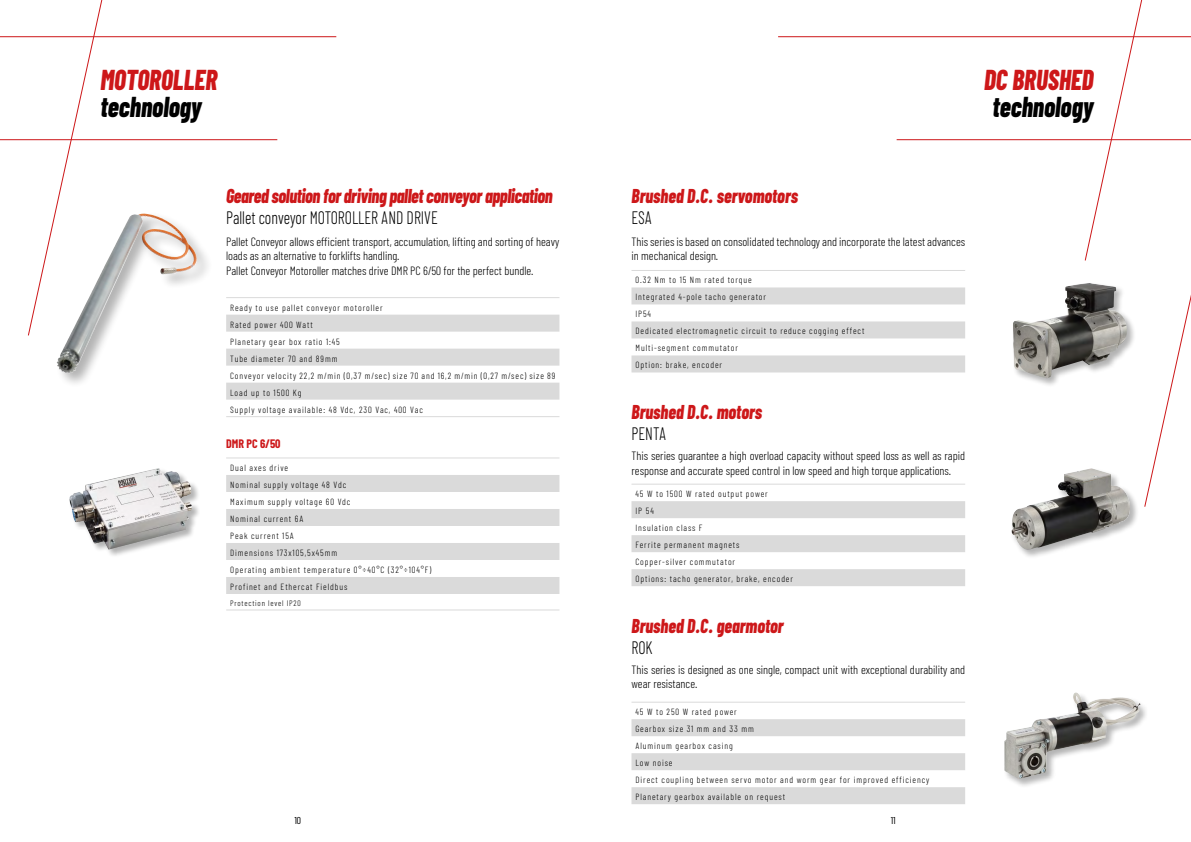
<style>
.page{position:relative;width:1191px;height:842px;background:#fff}
.page>*{position:absolute;margin:0;border:0;box-sizing:border-box;transform-origin:0 0}
.t1{font:italic 800 28.7px "Barlow Condensed";color:#000;scale:.88 1}
.t2{font:italic 800 28.7px "Barlow Condensed";color:#cd1719;scale:.88 1}
.t3{font:italic 800 20px "Barlow Condensed";color:#cd1719;scale:.88 1}
.t4{font:italic 800 20px "Barlow Condensed";letter-spacing:-.02em;color:#cd1719;scale:.88 1}
.t5{font:300 18px "Barlow Condensed";color:#000;scale:.88 1}
.t6{font:300 12px/14.4px "Barlow Condensed";color:#000}
.t7{font:700 12px "Barlow Condensed";color:#cd1719}
.t8{font:10px "Barlow Condensed";color:#000}
.t9{font:300 9px/17px "Barlow Condensed";letter-spacing:.1em;color:#000}
.t10{font:300 8px "Barlow Condensed";letter-spacing:.1em;color:#000}
</style>
<div class="page">
<svg style="left:226px;top:315px;width:333px;height:85px"></svg>
<hr style="left:226px;top:297px;width:333px;height:1px;background:#dadada">
<hr style="left:226px;top:416px;width:333px;height:1px;background:#dadada">
<div style="left:55px;top:212px;width:157px;height:177px;background:#000;opacity:.3"></div>
<img style="left:57px;top:214px;width:87px;height:160px">
<svg style="left:226px;top:475px;width:333px;height:119px"></svg>
<hr style="left:226px;top:457px;width:333px;height:1px;background:#dadada">
<hr style="left:226px;top:609px;width:333px;height:1px;background:#dadada">
<div style="left:68px;top:467px;width:132px;height:90px;background:#000;opacity:.3"></div>
<img style="left:69px;top:468px;width:90px;height:42px">
<svg style="left:0;top:0;width:124px;height:337px"></svg>
<hr style="left:0;top:36px;width:336px;height:1px;background:#cd1719">
<hr style="left:0;top:139px;width:277px;height:1px;background:#cd1719">
<svg style="left:1084px;top:0;width:107px;height:507px"></svg>
<hr style="left:778px;top:36px;width:413px;height:1px;background:#cd1719">
<hr style="left:896px;top:139px;width:295px;height:1px;background:#cd1719">
<svg style="left:631px;top:287px;width:334px;height:85px"></svg>
<hr style="left:631px;top:270px;width:334px;height:1px;background:#dadada">
<div style="left:1011px;top:282px;width:125px;height:105px;background:#000;opacity:.3"></div>
<img style="left:1012px;top:283px;width:118px;height:95px">
<div style="left:1010px;top:467px;width:129px;height:92px;background:#000;opacity:.3"></div>
<img style="left:1038px;top:468px;width:53px;height:35px">
<svg style="left:631px;top:501px;width:334px;height:85px"></svg>
<hr style="left:631px;top:484px;width:334px;height:1px;background:#dadada">
<svg style="left:631px;top:719px;width:334px;height:85px"></svg>
<hr style="left:631px;top:702px;width:334px;height:1px;background:#dadada">
<div style="left:1003px;top:691px;width:146px;height:97px;background:#000;opacity:.3"></div>
<img style="left:1024px;top:692px;width:54px;height:36px">
<h1 class="t2" style="left:100px;top:62px;width:134px">MOTOROLLER</h1>
<h1 class="t1" style="left:100px;top:89px;width:117px">technology</h1>
<h1 class="t2" style="left:984px;top:62px;width:126px">DC BRUSHED</h1>
<h1 class="t1" style="left:992px;top:89px;width:117px">technology</h1>
<h2 class="t4" style="left:226px;top:183px;width:372px">Geared solution for driving pallet conveyor application</h2>
<h3 class="t5" style="left:226px;top:207px;width:242px">Pallet conveyor MOTOROLLER AND DRIVE</h3>
<h3 class="t6" style="left:226px;top:234px;width:335px">Pallet Conveyor allows efficient transport, accumulation, lifting and sorting of heavy loads as an alternative to forklifts handling.<br>Pallet Conveyor Motoroller matches drive DMR PC 6/50 for the perfect bundle.</h3>
<p class="t9" style="left:230px;top:299px;width:327px">Ready to use pallet conveyor motoroller<br>Rated power 400 Watt<br>Planetary gear box ratio 1:45<br>Tube diameter 70 and 89mm<br>Conveyor velocity 22,2 m/min (0,37 m/sec) size 70 and 16,2 m/min (0,27 m/sec) size 89<br>Load up to 1500 Kg<br>Supply voltage available: 48 Vdc, 230 Vac, 400 Vac</p>
<h3 class="t7" style="left:226px;top:436px;width:56px">DMR PC 6/50</h3>
<p class="t9" style="left:230px;top:459px;width:202px">Dual axes drive<br>Nominal supply voltage 48 Vdc<br>Maximum supply voltage 60 Vdc<br>Nominal current 6A<br>Peak current 15A<br>Dimensions 173x105,5x45mm<br>Operating ambient temperature 0°÷40°C (32°÷104°F)<br>Profinet and Ethercat Fieldbus</p>
<p class="t10" style="left:230px;top:598px;width:72px">Protection level IP20</p>
<h2 class="t3" style="left:631px;top:183px;width:191px">Brushed D.C. servomotors</h2>
<h3 class="t5" style="left:631px;top:207px;width:25px">ESA</h3>
<h3 class="t6" style="left:631px;top:234px;width:335px">This series is based on consolidated technology and incorporate the latest advances in mechanical design.</h3>
<p class="t9" style="left:635px;top:271px;width:230px">0.32 Nm to 15 Nm rated torque<br>Integrated 4-pole tacho generator<br>IP54<br>Dedicated electromagnetic circuit to reduce cogging effect<br>Multi-segment commutator<br>Option: brake, encoder</p>
<h2 class="t3" style="left:631px;top:399px;width:150px">Brushed D.C. motors</h2>
<h3 class="t5" style="left:631px;top:422px;width:41px">PENTA</h3>
<h3 class="t6" style="left:631px;top:449px;width:335px">This series guarantee a high overload capacity without speed loss as well as rapid response and accurate speed control in low speed and high torque applications.</h3>
<p class="t9" style="left:635px;top:485px;width:159px">45 W to 1500 W rated output power<br>IP 54<br>Insulation class F<br>Ferrite permanent magnets<br>Copper-silver commutator<br>Options: tacho generator, brake, encoder</p>
<h2 class="t3" style="left:631px;top:613px;width:174px">Brushed D.C. gearmotor</h2>
<h3 class="t5" style="left:631px;top:637px;width:26px">ROK</h3>
<h3 class="t6" style="left:631px;top:662px;width:335px">This series is designed as one single, compact unit with exceptional durability and wear resistance.</h3>
<p class="t9" style="left:635px;top:703px;width:295px">45 W to 250 W rated power<br>Gearbox size 31 mm and 33 mm<br>Aluminum gearbox casing<br>Low noise<br>Direct coupling between servo motor and worm gear for improved efficiency<br>Planetary gearbox available on request</p>
<p class="t8" style="left:294px;top:814px;width:8px">10</p>
<p class="t8" style="left:891px;top:814px;width:6px">11</p>
</div>
